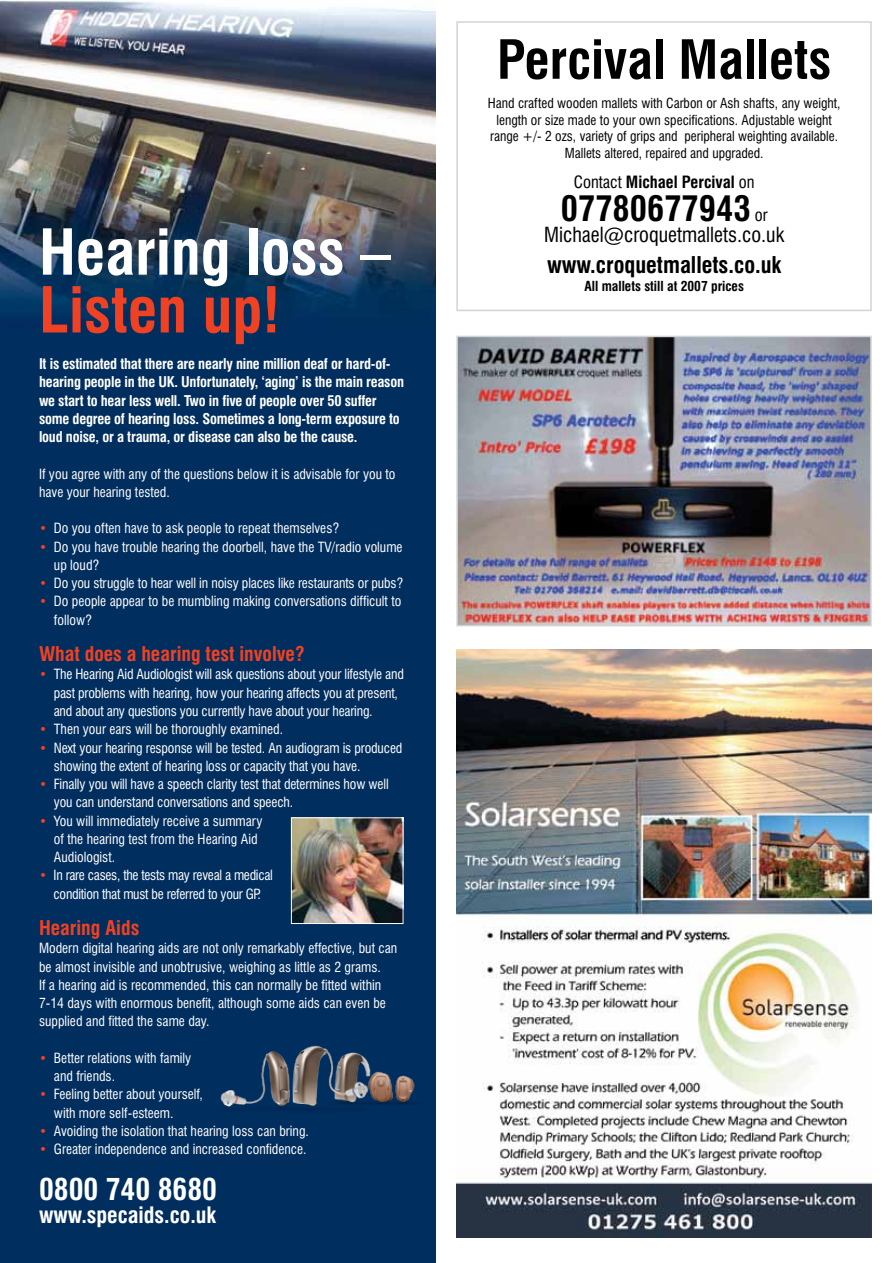
<style>
.page{position:relative;width:893px;height:1263px;background:#fff}
.page>*{position:absolute;margin:0;border:0;box-sizing:border-box;transform-origin:0 0}
.t1{font:700 condensed 61.65px "Swiss 721 BT";color:#fff}
.t2{font:700 condensed 61.65px "Swiss 721 BT";color:#ef4123}
.t3{font:700 condensed 52.5px "Swiss 721 BT";color:#000}
.t4{font:700 condensed 34.5px "Swiss 721 BT";color:#000}
.t5{font:700 condensed 29.7px "Swiss 721 BT";color:#fff}
.t6{font:700 condensed 22.5px "Swiss 721 BT";color:#000}
.t7{font:700 condensed 22.05px "Swiss 721 BT";color:#fff}
.t8{font:condensed 20.25px "Swiss 721 BT";color:#000}
.t9{font:700 condensed 19.8px "Swiss 721 BT";color:#ef4123}
.t10{font:700 condensed 16.5px "Swiss 721 BT";color:#000}
.t11{font:700 condensed 14.4px/18.3px "Swiss 721 BT";letter-spacing:-.015em;color:#fff}
.t12{font:condensed 13.65px/18.3px "Swiss 721 BT";color:#fff}
.t13{font:condensed 13.65px/18.3px "Swiss 721 BT";letter-spacing:-.02em;color:#fff;text-align:center}
.t14{font:condensed 13.5px/16.5px "Swiss 721 BT";color:#000;text-align:center}
.t15{font:700 condensed 13.5px "Swiss 721 BT";color:#000}
.s1{color:#ef4123}
.s2{font-weight:400}
.s3{font-weight:400;font-size:16.5px}
</style>
<div class="page">
<div style="left:0;top:55px;width:436px;height:1208px;background:#002e5e"></div>
<img style="left:0;top:0;width:436px;height:310px">
<img style="left:293px;top:819px;width:108px;height:103px">
<div style="left:291px;top:817px;width:112px;height:107px;border:1px solid #fff"></div>
<img style="left:220px;top:1045px;width:195px;height:66px">
<img style="left:459px;top:339px;width:410px;height:284px">
<div style="left:456px;top:336px;width:416px;height:290px;border:2px solid #d1d3d4"></div>
<div style="left:456px;top:21px;width:416px;height:290px;background:#fff;border:2px solid #d1d3d4"></div>
<img style="left:456px;top:650px;width:416px;height:587px">
<h1 class="t1" style="left:39px;top:215px;width:353px">Hearing loss –</h1>
<h1 class="t2" style="left:39px;top:273px;width:243px">Listen up!</h1>
<p class="t11" style="left:39px;top:355px;width:367px">It is estimated that there are nearly nine million deaf or hard-of&shy;hearing people in the UK. Unfortunately, ‘aging’ is the main reason we start to hear less well. Two in five of people over 50 suffer some degree of hearing loss. Sometimes a long-term exposure to loud noise, or a trauma, or disease can also be the cause.</p>
<p class="t12" style="left:39px;top:464px;width:358px">If you agree with any of the questions below it is advisable for you to have your hearing tested.</p>
<p class="t12" style="left:39px;top:519px;width:302px"><span class="s1">•</span> Do you often have to ask people to repeat themselves?</p>
<p class="t12" style="left:54px;top:537px;width:350px;text-indent:-15px"><span class="s1">•</span> Do you have trouble hearing the doorbell, have the TV/radio volume up loud?</p>
<p class="t12" style="left:39px;top:574px;width:366px"><span class="s1">•</span> Do you struggle to hear well in noisy places like restaurants or pubs?</p>
<p class="t12" style="left:54px;top:592px;width:349px;text-indent:-15px"><span class="s1">•</span> Do people appear to be mumbling making conversations difficult to follow?</p>
<h3 class="t9" style="left:39px;top:642px;width:267px">What does a hearing test involve?</h3>
<p class="t12" style="left:54px;top:665px;width:352px;text-indent:-15px"><span class="s1">•</span> The Hearing Aid Audiologist will ask questions about your lifestyle and past problems with hearing, how your hearing affects you at present, and about any questions you currently have about your hearing.</p>
<p class="t12" style="left:39px;top:720px;width:246px"><span class="s1">•</span> Then your ears will be thoroughly examined.</p>
<p class="t12" style="left:54px;top:738px;width:350px;text-indent:-15px"><span class="s1">•</span> Next your hearing response will be tested. An audiogram is produced showing the extent of hearing loss or capacity that you have.</p>
<p class="t12" style="left:54px;top:775px;width:336px;text-indent:-15px"><span class="s1">•</span> Finally you will have a speech clarity test that determines how well you can understand conversations and speech.</p>
<p class="t12" style="left:54px;top:811px;width:210px;text-indent:-15px"><span class="s1">•</span> You will immediately receive a summary of the hearing test from the Hearing Aid<br>Audiologist.</p>
<p class="t13" style="left:39px;top:866px;width:235px"><span class="s1">•</span> In rare cases, the tests may reveal a medical condition that must be referred to your GP.</p>
<h3 class="t9" style="left:39px;top:916px;width:102px">Hearing Aids</h3>
<p class="t12" style="left:39px;top:939px;width:360px">Modern digital hearing aids are not only remarkably effective, but can be almost invisible and unobtrusive, weighing as little as 2 grams.<br>If a hearing aid is recommended, this can normally be fitted within 7-14 days with enormous benefit, although some aids can even be supplied and fitted the same day.</p>
<p class="t12" style="left:54px;top:1049px;width:139px;text-indent:-15px"><span class="s1">•</span> Better relations with family and friends.</p>
<p class="t12" style="left:54px;top:1085px;width:151px;text-indent:-15px"><span class="s1">•</span> Feeling better about yourself, with more self-esteem.</p>
<p class="t12" style="left:39px;top:1122px;width:271px"><span class="s1">•</span> Avoiding the isolation that hearing loss can bring.</p>
<p class="t12" style="left:39px;top:1140px;width:269px"><span class="s1">•</span> Greater independence and increased confidence.</p>
<h3 class="t5" style="left:39px;top:1172px;width:180px">0800 740 8680</h3>
<h3 class="t7" style="left:39px;top:1202px;width:179px">www.specaids.co.uk</h3>
<h2 class="t3" style="left:497px;top:28px;width:336px">Percival Mallets</h2>
<p class="t14" style="left:488px;top:95px;width:354px">Hand crafted wooden mallets with Carbon or Ash shafts, any weight, length or size made to your own specifications. Adjustable weight range +/- 2 ozs, variety of grips and peripheral weighting available.<br>Mallets altered, repaired and upgraded.</p>
<p class="t10" style="left:574px;top:172px;width:182px"><span class="s2">Contact</span> Michael Percival <span class="s2">on</span></p>
<h3 class="t4" style="left:561px;top:188px;width:208px">07780677943 <span class="s3">or</span></h3>
<h3 class="t8" style="left:544px;top:223px;width:242px">Michael@croquetmallets.co.uk</h3>
<h3 class="t6" style="left:547px;top:251px;width:236px">www.croquetmallets.co.uk</h3>
<p class="t15" style="left:584px;top:278px;width:161px">All mallets still at 2007 prices</p>
</div>
